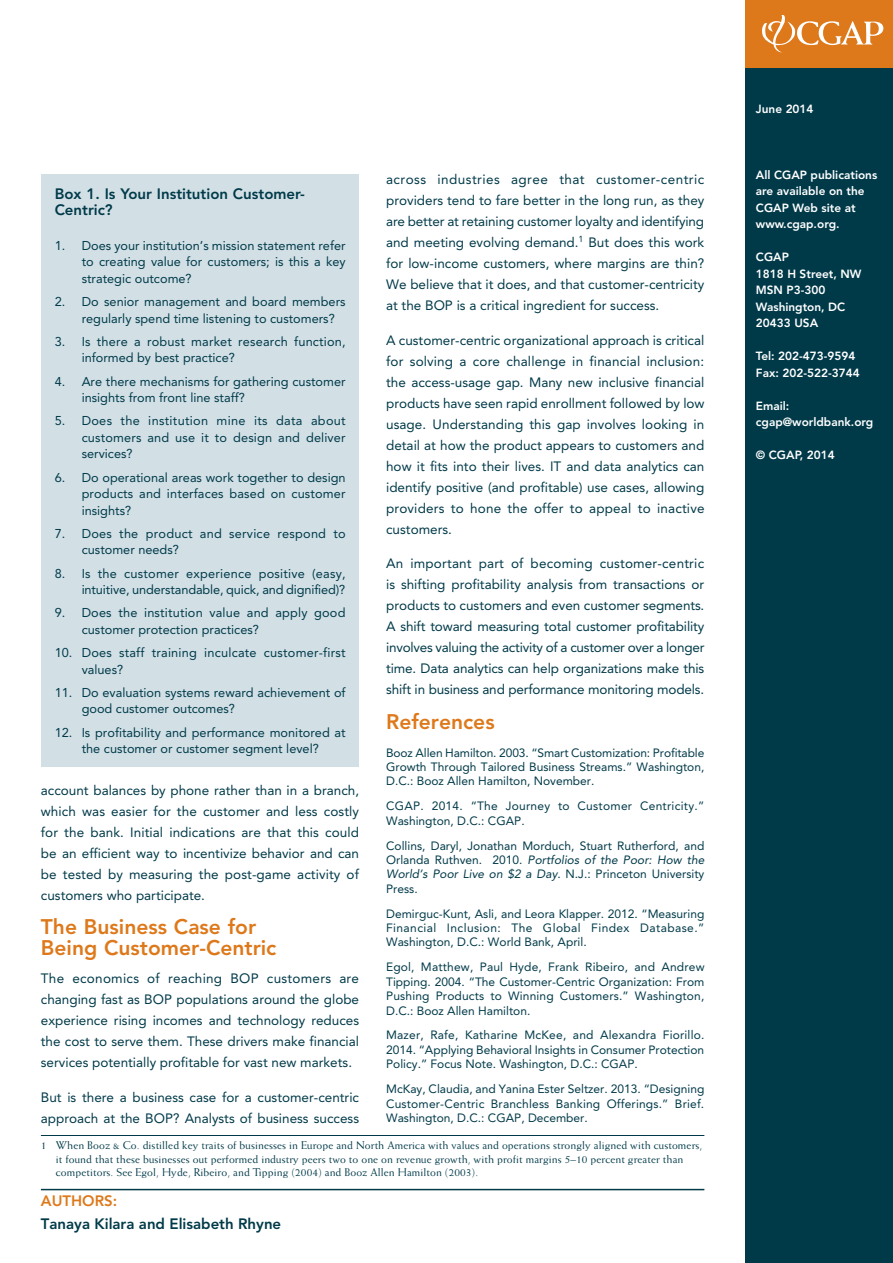
<style>
.page{position:relative;width:893px;height:1263px;background:#fff}
.page>*{position:absolute;margin:0;border:0;box-sizing:border-box;transform-origin:0 0}
.subhead_1{font:800 21px/21px "Avenir";color:#de791b}
.body_text{font:800 21px "Avenir";color:#de791b}
.Box_title{font:800 15px/16.5px "Avenir";color:#003a49}
.body_text-2{font:800 15px "Avenir";color:#003a49}
.body_text-3{font:800 15px "Avenir";color:#de791b}
.body_text-4{font:13.5px/21px "Avenir";color:#003a49;text-align:justify}
.t1{font:12.75px/16.5px "Avenir";color:#003a49}
.t2{font:12.75px/16.5px "Avenir";letter-spacing:.02em;color:#003a49}
.bibliography{font:12px/14.4px "Avenir";color:#003a49;text-align:justify}
.bibliography-2{font:12px/14.4px "Avenir";letter-spacing:.02em;color:#003a49}
.t3{font:800 11.85px/16.5px "Avenir";color:#fff}
.first_footnote{font:11.25px/13.5px "Weiss";letter-spacing:.01em;color:#003a49}
.s1{font-style:italic}
</style>
<div class="page">
<hr style="left:41px;top:1189px;width:663px;height:1px;background:#003a49">
<div style="left:746px;top:54px;width:147px;height:1209px;background:#003a49"></div>
<div style="left:746px;top:0;width:147px;height:68px;background:#de791b"></div>
<svg style="left:762px;top:15px;width:121px;height:38px"></svg>
<hr style="left:41px;top:1135px;width:663px;height:1px;background:#003a49">
<div style="left:41px;top:174px;width:318px;height:592px;background:#d2e0e6"></div>
<p class="Box_title" style="left:55px;top:185px;width:252px">Box 1. Is Your Institution Customer-<br>Centric?</p>
<p class="t1" style="left:82px;top:237px;width:265px;text-align:justify;text-indent:-27px">1. Does your institution’s mission statement refer to creating value for customers; is this a key strategic outcome?</p>
<p class="t1" style="left:82px;top:293px;width:265px;text-indent:-27px">2. Do senior management and board members regularly spend time listening to customers?</p>
<p class="t1" style="left:82px;top:333px;width:265px;text-indent:-27px">3. Is there a robust market research function, informed by best practice?</p>
<p class="t1" style="left:82px;top:373px;width:265px;text-indent:-27px">4. Are there mechanisms for gathering customer insights from front line staff?</p>
<p class="t1" style="left:82px;top:413px;width:266px;text-align:justify;text-indent:-27px">5. Does the institution mine its data about customers and use it to design and deliver services?</p>
<p class="t1" style="left:82px;top:469px;width:265px;text-align:justify;text-indent:-27px">6. Do operational areas work together to design products and interfaces based on customer insights?</p>
<p class="t2" style="left:82px;top:525px;width:266px;text-indent:-27px">7. Does the product and service respond to customer needs?</p>
<p class="t1" style="left:55px;top:565px;width:292px;text-align:right">8. Is the customer experience positive (easy, intuitive, understandable, quick, and dignified)?</p>
<p class="t1" style="left:82px;top:605px;width:265px;text-indent:-27px">9. Does the institution value and apply good customer protection practices?</p>
<p class="t1" style="left:82px;top:644px;width:265px;text-indent:-27px">10. Does staff training inculcate customer-first values?</p>
<p class="t1" style="left:82px;top:684px;width:265px;text-indent:-27px">11. Do evaluation systems reward achievement of good customer outcomes?</p>
<p class="t1" style="left:55px;top:724px;width:292px;text-align:center">12. Is profitability and performance monitored at the customer or customer segment level?</p>
<p class="body_text-4" style="left:41px;top:780px;width:320px">account balances by phone rather than in a branch, which was easier for the customer and less costly for the bank. Initial indications are that this could be an efficient way to incentivize behavior and can be tested by measuring the post-game activity of customers who participate.</p>
<p class="subhead_1" style="left:41px;top:916px;width:237px">The Business Case for<br>Being Customer-Centric</p>
<p class="body_text-4" style="left:41px;top:968px;width:320px">The economics of reaching BOP customers are changing fast as BOP populations around the globe experience rising incomes and technology reduces the cost to serve them. These drivers make financial services potentially profitable for vast new markets.</p>
<p class="body_text-4" style="left:41px;top:1086px;width:320px">But is there a business case for a customer-centric approach at the BOP? Analysts of business success</p>
<p class="body_text-4" style="left:386px;top:169px;width:320px">across industries agree that customer-centric providers tend to fare better in the long run, as they are better at retaining customer loyalty and identifying and meeting evolving demand.<sup>1</sup> But does this work for low-income customers, where margins are thin?<br>We believe that it does, and that customer-centricity at the BOP is a critical ingredient for success.</p>
<p class="body_text-4" style="left:386px;top:330px;width:320px">A customer-centric organizational approach is critical for solving a core challenge in financial inclusion: the access-usage gap. Many new inclusive financial products have seen rapid enrollment followed by low usage. Understanding this gap involves looking in detail at how the product appears to customers and how it fits into their lives. IT and data analytics can identify positive (and profitable) use cases, allowing providers to hone the offer to appeal to inactive customers.</p>
<p class="body_text-4" style="left:386px;top:553px;width:320px">An important part of becoming customer-centric is shifting profitability analysis from transactions or products to customers and even customer segments.<br>A shift toward measuring total customer profitability involves valuing the activity of a customer over a longer time. Data analytics can help organizations make this shift in business and performance monitoring models.</p>
<p class="body_text" style="left:386px;top:709px;width:110px">References</p>
<p class="bibliography" style="left:386px;top:745px;width:320px">Booz Allen Hamilton. 2003. “Smart Customization: Profitable Growth Through Tailored Business Streams.” Washington, D.C.: Booz Allen Hamilton, November.</p>
<p class="bibliography-2" style="left:386px;top:799px;width:320px">CGAP. 2014. “The Journey to Customer Centricity.”<br>Washington, D.C.: CGAP.</p>
<p class="bibliography" style="left:386px;top:838px;width:320px">Collins, Daryl, Jonathan Morduch, Stuart Rutherford, and Orlanda Ruthven. 2010. <span class="s1">Portfolios of the Poor: How the World’s Poor Live on $2 a Day</span>. N.J.: Princeton University Press.</p>
<p class="bibliography" style="left:386px;top:906px;width:320px">Demirguc-Kunt, Asli, and Leora Klapper. 2012. “Measuring Financial Inclusion: The Global Findex Database.” Washington, D.C.: World Bank, April.</p>
<p class="bibliography" style="left:386px;top:960px;width:320px">Egol, Matthew, Paul Hyde, Frank Ribeiro, and Andrew Tipping. 2004. “The Customer-Centric Organization: From Pushing Products to Winning Customers.” Washington, D.C.: Booz Allen Hamilton.</p>
<p class="bibliography" style="left:386px;top:1028px;width:320px">Mazer, Rafe, Katharine McKee, and Alexandra Fiorillo.<br>2014. “Applying Behavioral Insights in Consumer Protection Policy.” Focus Note. Washington, D.C.: CGAP.</p>
<p class="bibliography" style="left:386px;top:1082px;width:320px">McKay, Claudia, and Yanina Ester Seltzer. 2013. “Designing Customer-Centric Branchless Banking Offerings.” Brief.<br>Washington, D.C.: CGAP, December.</p>
<p class="first_footnote" style="left:56px;top:1138px;width:648px;text-indent:-15px">1 When Booz &amp; Co. distilled key traits of businesses in Europe and North America with values and operations strongly aligned with customers, it found that these businesses out performed industry peers two to one on revenue growth, with profit margins 5–10 percent greater than competitors. See Egol, Hyde, Ribeiro, and Tipping (2004) and Booz Allen Hamilton (2003).</p>
<p class="body_text-3" style="left:41px;top:1192px;width:78px">AUTHORS:</p>
<p class="body_text-2" style="left:41px;top:1214px;width:242px">Tanaya Kilara and Elisabeth Rhyne</p>
<p class="t3" style="left:756px;top:101px;width:59px">June 2014</p>
<p class="t3" style="left:756px;top:167px;width:123px">All CGAP publications are available on the<br>CGAP Web site at www.cgap.org.</p>
<p class="t3" style="left:756px;top:249px;width:35px">CGAP</p>
<p class="t3" style="left:756px;top:266px;width:107px">1818 H Street, NW</p>
<p class="t3" style="left:756px;top:282px;width:71px">MSN P3-300</p>
<p class="t3" style="left:756px;top:299px;width:91px">Washington, DC<br>20433 USA</p>
<p class="t3" style="left:756px;top:348px;width:101px">Tel: 202-473-9594</p>
<p class="t3" style="left:756px;top:365px;width:105px">Fax: 202-522-3744</p>
<p class="t3" style="left:756px;top:398px;width:35px">Email:</p>
<p class="t3" style="left:756px;top:414px;width:119px">cgap@worldbank.org</p>
<p class="t3" style="left:756px;top:447px;width:80px">© CGAP, 2014</p>
</div>
